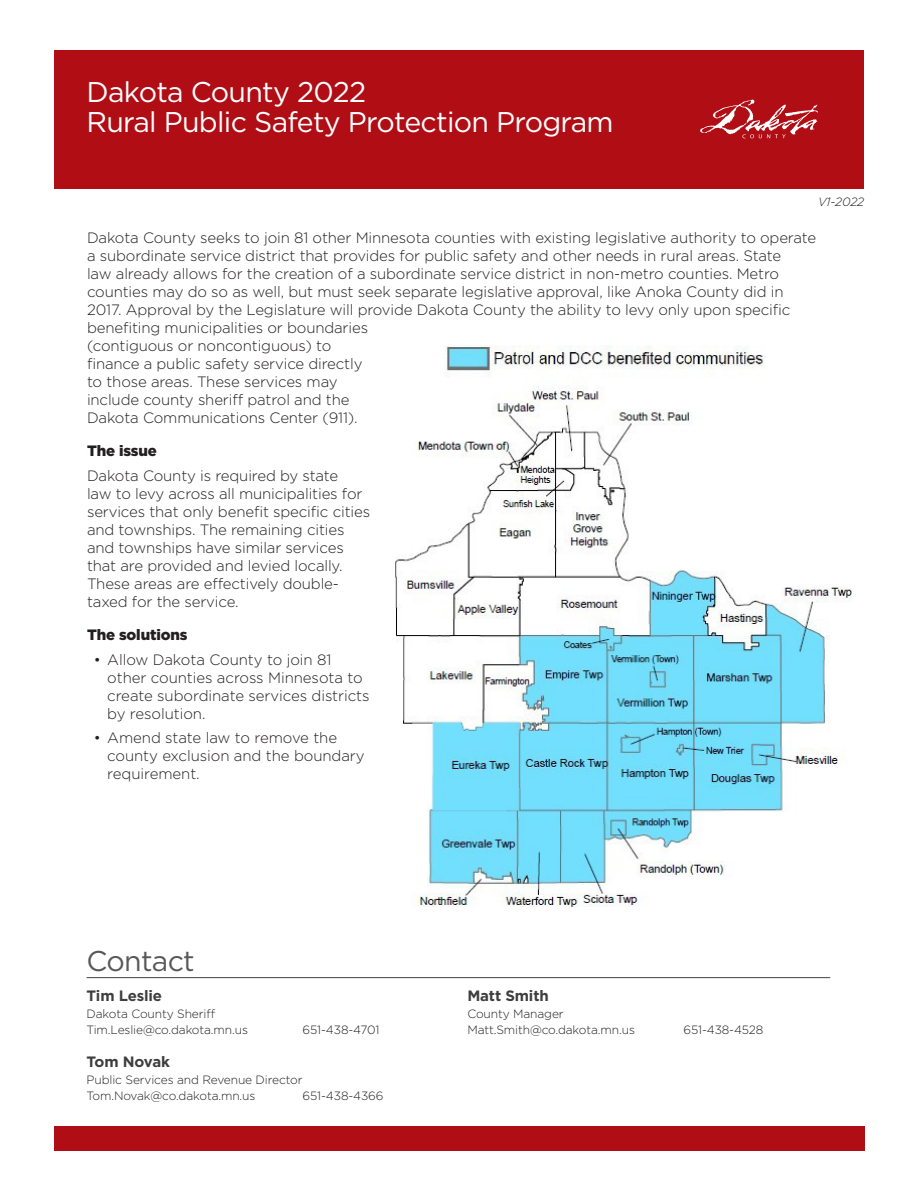
<style>
.page{position:relative;width:918px;height:1188px;background:#fff}
.page>*{position:absolute;margin:0;border:0;box-sizing:border-box;transform-origin:0 0}
.t1{font:28.5px/30px "Gotham";letter-spacing:-.025em;color:#fff}
.t2{font:28.5px "Gotham";letter-spacing:-.025em;color:#57585a}
.body{font:300 15px/18px "Gotham";letter-spacing:-.01em;color:#231f20}
.body-2{font:700 15px "Gotham";letter-spacing:-.01em;color:#3e3e3f}
.Sub-Subhead{font:900 15px "Gotham";letter-spacing:-.01em;color:#231f20}
.body-3{font:300 12px/16.5px "Gotham";letter-spacing:-.01em;color:#231f20}
.body-4{font:italic 300 12px "Gotham";letter-spacing:-.01em;color:#231f20}
</style>
<div class="page">
<div style="left:54px;top:51px;width:810px;height:138px;background:#b00d15"></div>
<svg style="left:700px;top:100px;width:118px;height:38px"></svg>
<img style="left:395px;top:346px;width:457px;height:561px">
<div style="left:54px;top:1126px;width:810px;height:25px;background:#b00d15"></div>
<hr style="left:87px;top:977px;width:743px;height:1px;background:#57585a">
<p class="t1" style="left:87px;top:76px;width:529px">Dakota County 2022<br>Rural Public Safety Protection Program</p>
<p class="body-4" style="left:818px;top:194px;width:48px">V1-2022</p>
<p class="body" style="left:87px;top:228px;width:731px">Dakota County seeks to join 81 other Minnesota counties with existing legislative authority to operate a subordinate service district that provides for public safety and other needs in rural areas. State<br>law already allows for the creation of a subordinate service district in non-metro counties. Metro counties may do so as well, but must seek separate legislative approval, like Anoka County did in 2017. Approval by the Legislature will provide Dakota County the ability to levy only upon specific benefiting municipalities or boundaries<br>(contiguous or noncontiguous) to<br>finance a public safety service directly<br>to those areas. These services may<br>include county sheriff patrol and the<br>Dakota Communications Center (911).</p>
<p class="Sub-Subhead" style="left:87px;top:442px;width:71px">The issue</p>
<p class="body" style="left:87px;top:466px;width:285px">Dakota County is required by state<br>law to levy across all municipalities for services that only benefit specific cities and townships. The remaining cities and townships have similar services that are provided and levied locally.<br>These areas are effectively double&shy;taxed for the service.</p>
<p class="Sub-Subhead" style="left:87px;top:626px;width:102px">The solutions</p>
<p class="body" style="left:107px;top:650px;width:264px;text-indent:-13px">• Allow Dakota County to join 81 other counties across Minnesota to create subordinate services districts by resolution.</p>
<p class="body" style="left:107px;top:729px;width:259px;text-indent:-13px">• Amend state law to remove the county exclusion and the boundary requirement.</p>
<p class="t2" style="left:87px;top:943px;width:110px">Contact</p>
<p class="body-2" style="left:87px;top:986px;width:77px">Tim Leslie</p>
<p class="body-3" style="left:87px;top:1005px;width:130px">Dakota County Sheriff</p>
<p class="body-3" style="left:87px;top:1022px;width:163px">Tim.Leslie@co.dakota.mn.us</p>
<p class="body-3" style="left:303px;top:1022px;width:79px">651-438-4701</p>
<p class="body-2" style="left:87px;top:1052px;width:85px">Tom Novak</p>
<p class="body-3" style="left:87px;top:1071px;width:218px">Public Services and Revenue Director</p>
<p class="body-3" style="left:87px;top:1088px;width:170px">Tom.Novak@co.dakota.mn.us</p>
<p class="body-3" style="left:303px;top:1088px;width:82px">651-438-4366</p>
<p class="body-2" style="left:467px;top:986px;width:83px">Matt Smith</p>
<p class="body-3" style="left:467px;top:1005px;width:169px">County Manager<br>Matt.Smith@co.dakota.mn.us</p>
<p class="body-3" style="left:683px;top:1022px;width:82px">651-438-4528</p>
</div>
